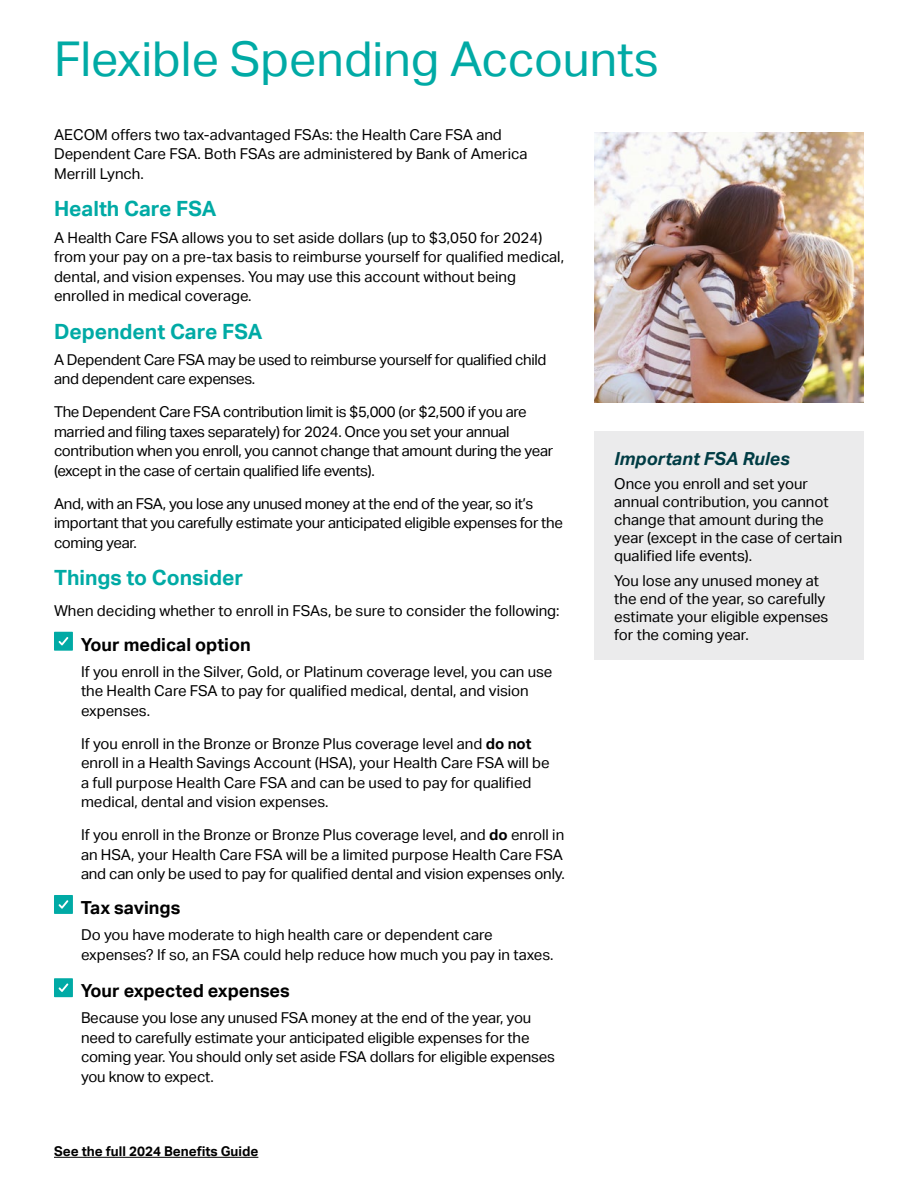
<style>
.page{position:relative;width:918px;height:1188px;background:#fff}
.page>*{position:absolute;margin:0;border:0;box-sizing:border-box;transform-origin:0 0}
.t1{font:48px "AECOM Sans";color:#00aaa5}
.t2{font:700 21px "AECOM Sans";color:#00aaa5}
.t3{font:700 18px "AECOM Sans";color:#000}
.t4{font:italic 700 18px "AECOM Sans";color:#003c44}
.t5{font:15px/19.5px "AECOM Sans";letter-spacing:-.01em;color:#000}
.t6{font:700 13.5px "AECOM Sans";color:#000}
.s1{font-weight:700}
</style>
<div class="page">
<hr style="left:54px;top:1157px;width:204px;height:1px;background:#000">
<div style="left:54px;top:632px;width:19px;height:19px;background:#00aaa5"></div>
<svg style="left:59px;top:637px;width:9px;height:8px"></svg>
<div style="left:54px;top:895px;width:19px;height:19px;background:#00aaa5"></div>
<svg style="left:59px;top:900px;width:9px;height:9px"></svg>
<div style="left:54px;top:978px;width:19px;height:19px;background:#00aaa5"></div>
<svg style="left:59px;top:983px;width:9px;height:9px"></svg>
<img style="left:594px;top:133px;width:270px;height:270px">
<div style="left:594px;top:431px;width:270px;height:229px;background:#ebebec"></div>
<h1 class="t1" style="left:54px;top:32px;width:606px">Flexible Spending Accounts</h1>
<p class="t5" style="left:54px;top:125px;width:475px">AECOM offers two tax-advantaged FSAs: the Health Care FSA and<br>Dependent Care FSA. Both FSAs are administered by Bank of America<br>Merrill Lynch.</p>
<h2 class="t2" style="left:54px;top:197px;width:164px">Health Care FSA</h2>
<p class="t5" style="left:54px;top:228px;width:512px">A Health Care FSA allows you to set aside dollars (up to $3,050 for 2024) from your pay on a pre-tax basis to reimburse yourself for qualified medical, dental, and vision expenses. You may use this account without being enrolled in medical coverage.</p>
<h2 class="t2" style="left:54px;top:319px;width:210px">Dependent Care FSA</h2>
<p class="t5" style="left:54px;top:350px;width:494px">A Dependent Care FSA may be used to reimburse yourself for qualified child and dependent care expenses.</p>
<p class="t5" style="left:54px;top:403px;width:501px">The Dependent Care FSA contribution limit is $5,000 (or $2,500 if you are married and filing taxes separately) for 2024. Once you set your annual contribution when you enroll, you cannot change that amount during the year (except in the case of certain qualified life events).</p>
<p class="t5" style="left:54px;top:494px;width:510px">And, with an FSA, you lose any unused money at the end of the year, so it’s important that you carefully estimate your anticipated eligible expenses for the coming year.</p>
<h2 class="t2" style="left:54px;top:566px;width:191px">Things to Consider</h2>
<p class="t5" style="left:54px;top:601px;width:507px">When deciding whether to enroll in FSAs, be sure to consider the following:</p>
<p class="t3" style="left:81px;top:634px;width:171px">Your medical option</p>
<p class="t5" style="left:81px;top:662px;width:473px">If you enroll in the Silver, Gold, or Platinum coverage level, you can use the Health Care FSA to pay for qualified medical, dental, and vision expenses.</p>
<p class="t5" style="left:81px;top:734px;width:470px">If you enroll in the Bronze or Bronze Plus coverage level and <span class="s1">do not </span>enroll in a Health Savings Account (HSA), your Health Care FSA will be a full purpose Health Care FSA and can be used to pay for qualified medical, dental and vision expenses.</p>
<p class="t5" style="left:81px;top:826px;width:485px;text-align:justify">If you enroll in the Bronze or Bronze Plus coverage level, and <span class="s1">do</span> enroll in an HSA, your Health Care FSA will be a limited purpose Health Care FSA and can only be used to pay for qualified dental and vision expenses only.</p>
<p class="t3" style="left:81px;top:897px;width:101px">Tax savings</p>
<p class="t5" style="left:81px;top:925px;width:474px">Do you have moderate to high health care or dependent care expenses? If so, an FSA could help reduce how much you pay in taxes.</p>
<p class="t3" style="left:81px;top:980px;width:210px">Your expected expenses</p>
<p class="t5" style="left:81px;top:1009px;width:475px">Because you lose any unused FSA money at the end of the year, you need to carefully estimate your anticipated eligible expenses for the coming year. You should only set aside FSA dollars for eligible expenses you know to expect.</p>
<p class="t6" style="left:54px;top:1143px;width:206px">See the full 2024 Benefits Guide</p>
<p class="t4" style="left:614px;top:448px;width:177px">Important FSA Rules</p>
<p class="t5" style="left:614px;top:475px;width:230px;line-height:18px">Once you enroll and set your annual contribution, you cannot change that amount during the year (except in the case of certain qualified life events).</p>
<p class="t5" style="left:614px;top:572px;width:216px;line-height:18px">You lose any unused money at the end of the year, so carefully estimate your eligible expenses for the coming year.</p>
</div>
